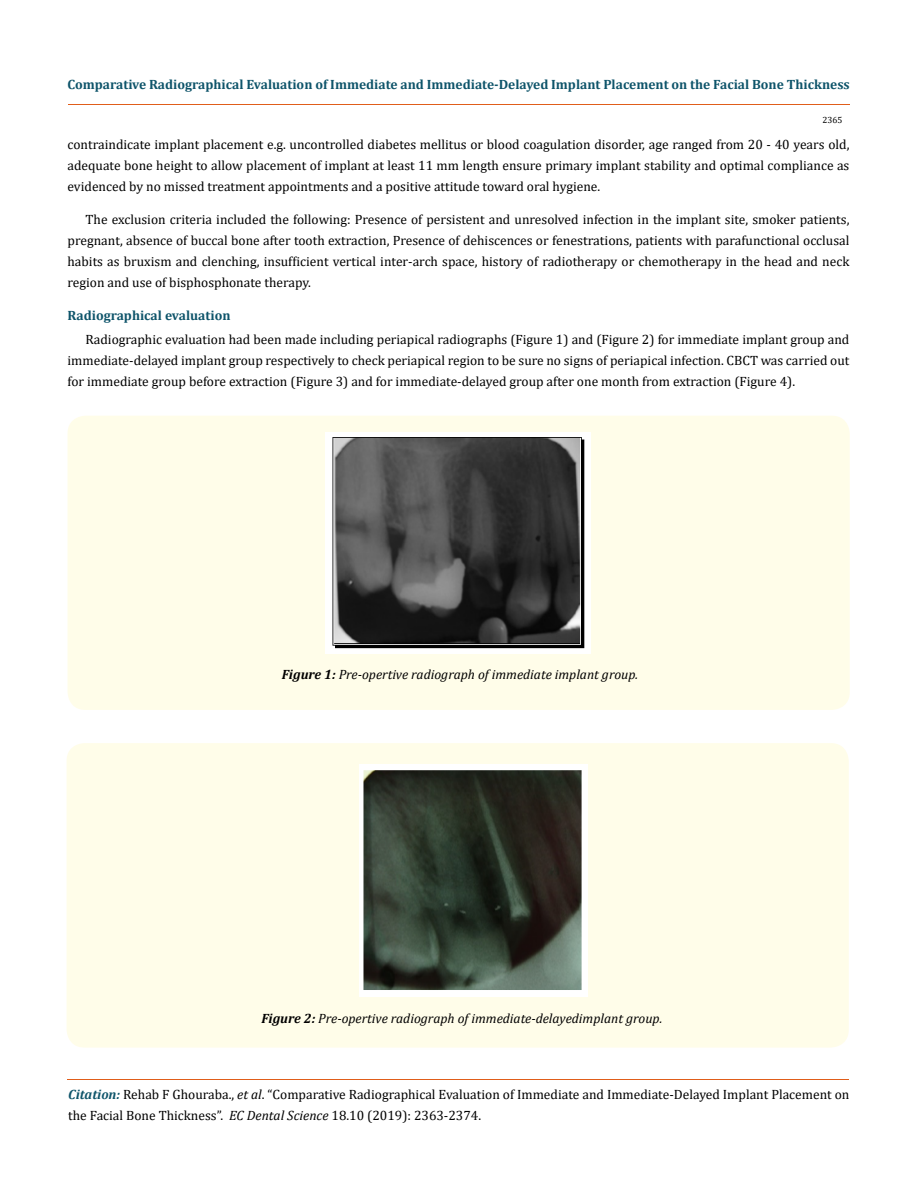
<style>
.page{position:relative;width:917px;height:1190px;background:#fff}
.page>*{position:absolute;margin:0;border:0;box-sizing:border-box;transform-origin:0 0}
.t1{font:13.5px/21px "Cambria";color:#000;text-align:justify}
.t2{font:700 13.5px "Cambria";color:#0e546a}
.t3{font:italic 13.5px "Cambria";color:#000}
.t4{font:9px "Cambria";color:#000}
.s1{font-weight:700}
.s2{font-weight:700;font-style:italic;color:#0e546a}
.s3{font-style:italic}
</style>
<div class="page">
<hr style="left:68px;top:105px;width:781px;height:1px;background:#e05d1a">
<hr style="left:67px;top:1079px;width:782px;height:1px;background:#e05d1a">
<div style="left:68px;top:416px;width:781px;height:294px;background:#fffde9;border-radius:18px"></div>
<img style="left:325px;top:432px;width:265px;height:221px">
<div style="left:67px;top:743px;width:781px;height:304px;background:#fffde9;border-radius:18px"></div>
<img style="left:359px;top:764px;width:228px;height:232px">
<p class="t2" style="left:68px;top:75px;width:783px">Comparative Radiographical Evaluation of Immediate and Immediate-Delayed Implant Placement on the Facial Bone Thickness</p>
<p class="t4" style="left:822px;top:114px;width:21px">2365</p>
<p class="t1" style="left:68px;top:134px;width:783px">contraindicate implant placement e.g. uncontrolled diabetes mellitus or blood coagulation disorder, age ranged from 20 - 40 years old, adequate bone height to allow placement of implant at least 11 mm length ensure primary implant stability and optimal compliance as evidenced by no missed treatment appointments and a positive attitude toward oral hygiene.</p>
<p class="t1" style="left:68px;top:209px;width:783px;text-indent:18px">The exclusion criteria included the following: Presence of persistent and unresolved infection in the implant site, smoker patients, pregnant, absence of buccal bone after tooth extraction, Presence of dehiscences or fenestrations, patients with parafunctional occlusal habits as bruxism and clenching, insufficient vertical inter-arch space, history of radiotherapy or chemotherapy in the head and neck region and use of bisphosphonate therapy.</p>
<p class="t2" style="left:68px;top:306px;width:164px">Radiographical evaluation</p>
<p class="t1" style="left:68px;top:329px;width:783px;text-indent:18px">Radiographic evaluation had been made including periapical radiographs (Figure 1) and (Figure 2) for immediate implant group and immediate-delayed implant group respectively to check periapical region to be sure no signs of periapical infection. CBCT was carried out for immediate group before extraction (Figure 3) and for immediate-delayed group after one month from extraction (Figure 4).</p>
<p class="t3" style="left:282px;top:665px;width:358px"><span class="s1">Figure 1:</span> Pre-opertive radiograph of immediate implant group.</p>
<p class="t3" style="left:261px;top:1009px;width:402px"><span class="s1">Figure 2:</span> Pre-opertive radiograph of immediate-delayedimplant group.</p>
<p class="t1" style="left:68px;top:1083px;width:782px"><span class="s2">Citation:</span> Rehab F Ghouraba., <span class="s3">et al</span>. “Comparative Radiographical Evaluation of Immediate and Immediate-Delayed Implant Placement on the Facial Bone Thickness”. <span class="s3">EC Dental Science</span> 18.10 (2019): 2363-2374.</p>
</div>
